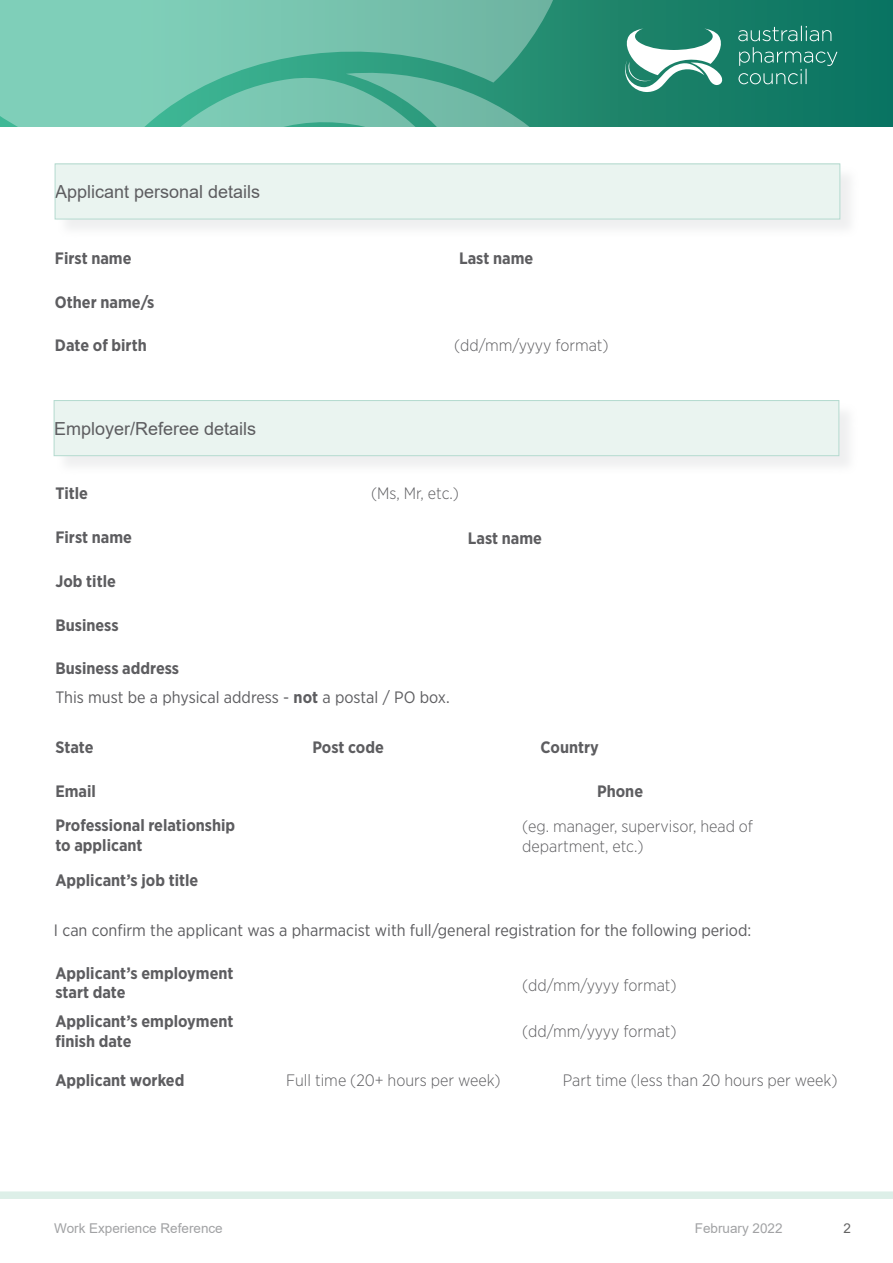
<style>
.page{position:relative;width:893px;height:1263px;background:#fff}
.page>*{position:absolute;margin:0;border:0;box-sizing:border-box;transform-origin:0 0}
.t1{font:18px "Arial";color:#5d5d60}
.t2{font:700 16.5px/19.8px "Gotham Narrow";color:#5d5d60}
.t3{font:300 16.5px/19.8px "Gotham Narrow";color:#5d5d60}
.t4{font:16.5px/28.3px "Gotham Narrow";color:#5d5d60}
.t5{font:13.5px "Arial";color:#a1a2a4}
.t6{font:13.5px "Arial";color:#636363}
.s1{font-weight:700}
</style>
<div class="page">
<div style="left:0;top:1191px;width:893px;height:8px;background:#ddefe8"></div>
<div style="left:0;top:0;width:893px;height:126px;background:#137b65"></div>
<svg style="left:0;top:0;width:597px;height:164px;background:#6dbda7"></svg>
<svg style="left:0;top:57px;width:449px;height:163px"></svg>
<svg style="left:345px;top:70px;width:235px;height:94px"></svg>
<svg style="left:738px;top:26px;width:93px;height:15px"></svg>
<svg style="left:738px;top:47px;width:99px;height:37px"></svg>
<svg style="left:625px;top:28px;width:98px;height:64px"></svg>
<div style="left:58px;top:166px;width:801px;height:72px;background:#c2c4c6;opacity:.26"></div>
<div style="left:55px;top:164px;width:785px;height:55px;background:#eaf4f0"></div>
<div style="left:55px;top:164px;width:785px;height:55px;border:1px solid #b4dacf"></div>
<div style="left:57px;top:403px;width:801px;height:72px;background:#c2c4c6;opacity:.26"></div>
<div style="left:54px;top:401px;width:785px;height:55px;background:#eaf4f0"></div>
<div style="left:54px;top:400px;width:785px;height:56px;border:1px solid #b4dacf"></div>
<p class="t1" style="left:55px;top:179px;width:207px">Applicant personal details</p>
<p class="t2" style="left:55px;top:248px;width:78px">First name</p>
<p class="t2" style="left:55px;top:292px;width:101px">Other name/s</p>
<p class="t2" style="left:459px;top:248px;width:76px">Last name</p>
<p class="t2" style="left:55px;top:335px;width:93px">Date of birth</p>
<p class="t3" style="left:454px;top:335px;width:156px">(dd/mm/yyyy format)</p>
<p class="t1" style="left:54px;top:416px;width:204px">Employer/Referee details</p>
<p class="t2" style="left:55px;top:483px;width:34px">Title</p>
<p class="t3" style="left:371px;top:483px;width:90px">(Ms, Mr, etc.)</p>
<p class="t2" style="left:55px;top:528px;width:78px">First name</p>
<p class="t2" style="left:55px;top:571px;width:62px">Job title</p>
<p class="t2" style="left:468px;top:528px;width:76px">Last name</p>
<p class="t2" style="left:55px;top:615px;width:65px">Business</p>
<p class="t4" style="left:55px;top:654px;width:396px"><span class="s1">Business address<br></span>This must be a physical address - <span class="s1">not</span> a postal / PO box.</p>
<p class="t2" style="left:55px;top:737px;width:40px">State</p>
<p class="t2" style="left:312px;top:737px;width:73px">Post code</p>
<p class="t2" style="left:541px;top:737px;width:60px">Country</p>
<p class="t2" style="left:55px;top:781px;width:42px">Email</p>
<p class="t2" style="left:597px;top:781px;width:48px">Phone</p>
<p class="t2" style="left:55px;top:815px;width:181px">Professional relationship to applicant</p>
<p class="t2" style="left:55px;top:870px;width:144px">Applicant’s job title</p>
<p class="t3" style="left:522px;top:816px;width:232px">(eg. manager, supervisor, head of department, etc.)</p>
<p class="t4" style="left:54px;top:915px;width:699px">I can confirm the applicant was a pharmacist with full/general registration for the following period:</p>
<p class="t2" style="left:55px;top:963px;width:180px">Applicant’s employment start date</p>
<p class="t3" style="left:522px;top:975px;width:156px">(dd/mm/yyyy format)</p>
<p class="t2" style="left:55px;top:1011px;width:180px">Applicant’s employment finish date</p>
<p class="t3" style="left:522px;top:1020px;width:156px">(dd/mm/yyyy format)</p>
<p class="t2" style="left:55px;top:1070px;width:130px">Applicant worked</p>
<p class="t3" style="left:286px;top:1069px;width:216px">Full time (20+ hours per week)</p>
<p class="t3" style="left:563px;top:1069px;width:276px">Part time (less than 20 hours per week)</p>
<p class="t5" style="left:54px;top:1219px;width:170px">Work Experience Reference</p>
<p class="t5" style="left:695px;top:1219px;width:89px">February 2022</p>
<p class="t6" style="left:843px;top:1219px;width:9px">2</p>
</div>
